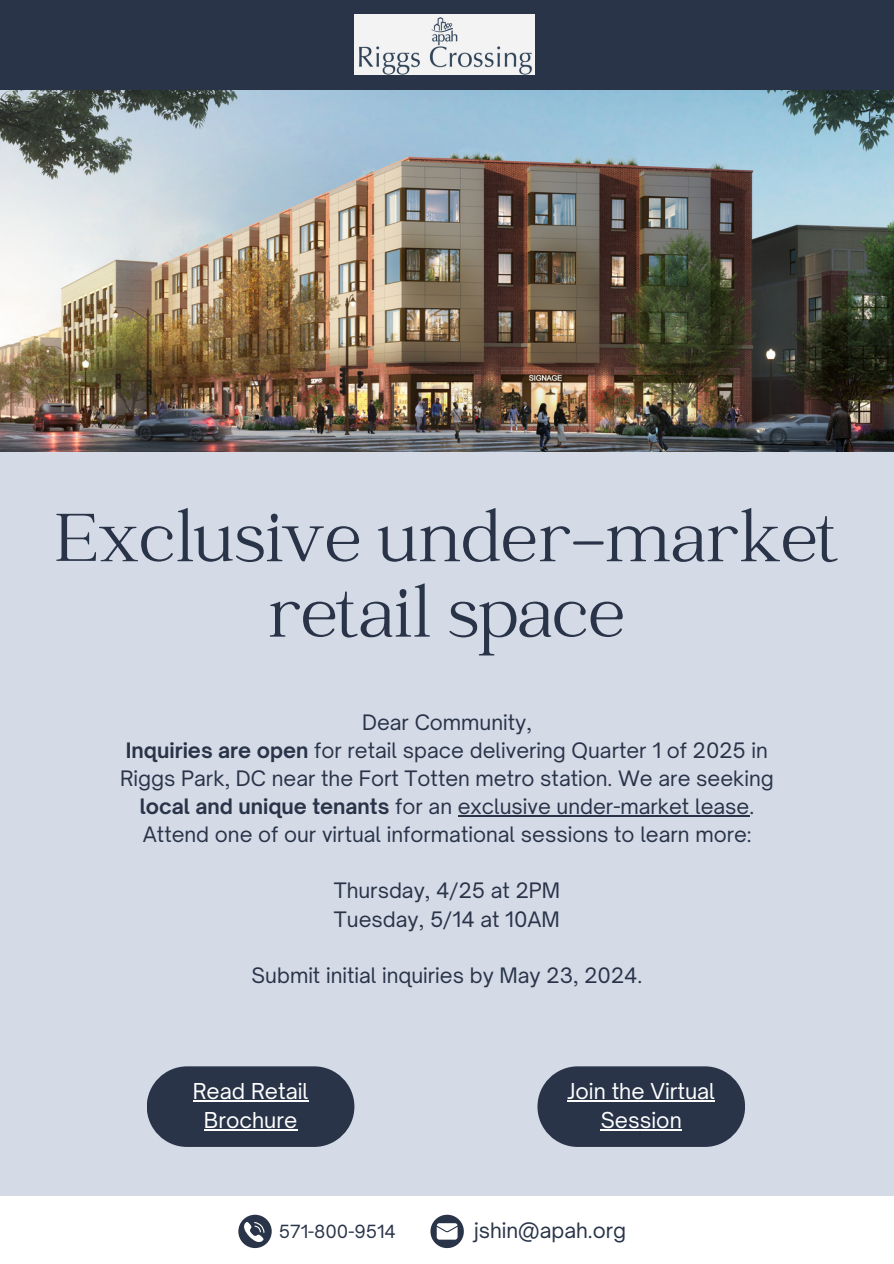
<style>
.page{position:relative;width:894px;height:1264px;background:#fff}
.page>*{position:absolute;margin:0;border:0;box-sizing:border-box;transform-origin:0 0}
.t1{font:75px/75.3px "Catchy Mager";color:#293449;text-align:center}
.t2{font:21px/29.2px "Open Sauce One";color:#fff;text-align:center}
.t3{font:20.4px/28.2px "Open Sauce One";color:#293449;text-align:center}
.t4{font:17.4px "Open Sauce One";color:#293449}
.s1{font-weight:700}
</style>
<div class="page">
<div style="left:0;top:0;width:893px;height:1263px;background:#d5dbe6"></div>
<img style="left:0;top:89px;width:893px;height:362px">
<div style="left:0;top:0;width:893px;height:89px;background:#293449"></div>
<div style="left:0;top:1196px;width:893px;height:67px;background:#fff"></div>
<div style="left:537px;top:1066px;width:207px;height:80px;background:#293449;border-radius:40px"></div>
<hr style="left:567px;top:1100px;width:147px;height:1px;background:#fff">
<hr style="left:600px;top:1129px;width:81px;height:1px;background:#fff">
<img style="left:354px;top:14px;width:180px;height:60px">
<svg style="left:430px;top:1214px;width:33px;height:33px"></svg>
<svg style="left:238px;top:1214px;width:33px;height:33px"></svg>
<hr style="left:457px;top:815px;width:292px;height:1px;background:#293449">
<div style="left:147px;top:1066px;width:207px;height:80px;background:#293449;border-radius:40px"></div>
<hr style="left:193px;top:1100px;width:115px;height:1px;background:#fff">
<hr style="left:204px;top:1129px;width:93px;height:1px;background:#fff">
<h2 class="t1" style="left:55px;top:506px;width:785px">Exclusive under-market retail space</h2>
<h2 class="t3" style="left:120px;top:707px;width:655px">Dear Community,<br><span class="s1">Inquiries are open</span> for retail space delivering Quarter 1 of 2025 in Riggs Park, DC near the Fort Totten metro station. We are seeking <span class="s1">local and unique tenants</span> for an exclusive under-market lease.<br>Attend one of our virtual informational sessions to learn more:</h2>
<h2 class="t3" style="left:333px;top:876px;width:228px;text-align:left">Thursday, 4/25 at 2PM<br>Tuesday, 5/14 at 10AM</h2>
<p class="t3" style="left:251px;top:960px;width:392px">Submit initial inquiries by May 23, 2024.</p>
<p class="t2" style="left:193px;top:1076px;width:117px">Read Retail<br>Brochure</p>
<p class="t2" style="left:567px;top:1076px;width:149px">Join the Virtual<br>Session</p>
<h2 class="t4" style="left:279px;top:1220px;width:119px">571-800-9514</h2>
<h2 class="t3" style="left:474px;top:1216px;width:153px">jshin@apah.org</h2>
</div>
